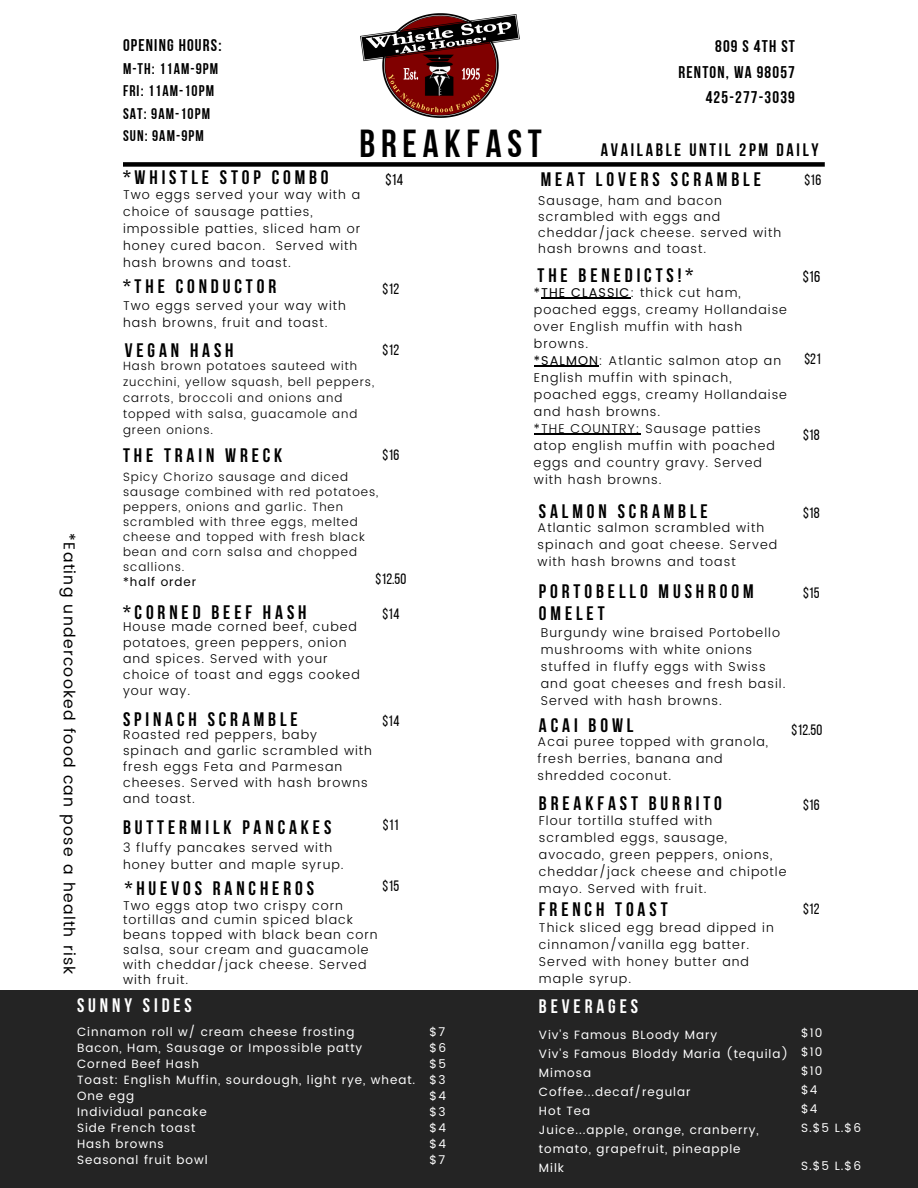
<style>
.page{position:relative;width:918px;height:1188px;background:#fff}
.page>*{position:absolute;margin:0;border:0;box-sizing:border-box;transform-origin:0 0}
.t1{font:39px "Bebas Neue Cyrillic";letter-spacing:.15em;color:#000}
.t2{font:700 19.5px/21.3px "Bebas Neue";letter-spacing:.2em;color:#000}
.t3{font:700 19.5px "Bebas Neue";letter-spacing:.2em;color:#fff}
.t4{font:18px "Bebas Neue Cyrillic";letter-spacing:.15em;color:#000}
.t5{font:16.95px/25.3px "Bebas Neue Cyrillic";letter-spacing:.07em;color:#000;text-align:right}
.t6{font:15.75px "Poppins";letter-spacing:.08em;color:#000}
.t7{font:15.75px "Bebas Neue";color:#000}
.t8{font:15.45px/22.5px "Bebas Neue Cyrillic";letter-spacing:.07em;color:#000}
.t9{font:15px "Bebas Neue";color:#000}
.t10{font:300 12.75px/17px "Poppins";letter-spacing:.08em;color:#000}
.t11{font:12px/19px "Poppins";letter-spacing:.08em;color:#fff}
.t12{font:300 12px/15px "Poppins";letter-spacing:.08em;color:#000}
.t13{font:12px "Poppins";letter-spacing:.08em;color:#000}
.s1{font-weight:400}
</style>
<div class="page">
<div style="left:0;top:991px;width:918px;height:197px;background:#242424"></div>
<img style="left:360px;top:14px;width:160px;height:103px">
<div style="left:123px;top:162px;width:702px;height:5px;background:#000"></div>
<hr style="left:541px;top:298px;width:90px;height:1px;background:#000">
<hr style="left:534px;top:366px;width:65px;height:1px;background:#000">
<hr style="left:534px;top:434px;width:107px;height:1px;background:#000">
<p class="t6" style="left:79px;top:533px;width:442px;rotate:90deg">*Eating undercooked food can pose a health risk</p>
<h5 class="t5" style="left:123px;top:34px;width:100px">OPENING HOURS:</h5>
<h5 class="t8" style="left:123px;top:59px;width:97px">M-TH: 11AM-9PM<br>FRI: 11AM-10PM<br>SAT: 9AM-10PM<br>SUN: 9AM-9PM</h5>
<h1 class="t2" style="left:123px;top:168px;width:207px">*WHISTLE STOP COMBO</h1>
<h3 class="t7" style="left:386px;top:173px;width:19px">$14</h3>
<h4 class="t10" style="left:123px;top:186px;width:239px">Two eggs served your way with a choice of sausage patties, impossible patties, sliced ham or honey cured bacon. Served with hash browns and toast.</h4>
<h5 class="t5" style="left:679px;top:35px;width:118px">809 S 4TH ST<br>RENTON, WA 98057<br>425-277-3039</h5>
<p class="t1" style="left:359px;top:128px;width:184px">BREAKFAST</p>
<p class="t4" style="left:601px;top:143px;width:219px">AVAILABLE UNTIL 2PM DAILY</p>
<p class="t2" style="left:541px;top:171px;width:222px">MEAT LOVERS SCRAMBLE</p>
<p class="t9" style="left:804px;top:174px;width:18px">$16</p>
<p class="t10" style="left:538px;top:193px;width:244px;line-height:15.9px">Sausage, ham and bacon scrambled with eggs and cheddar/jack cheese. served with hash browns and toast.</p>
<h4 class="t2" style="left:538px;top:266px;width:157px">THE BENEDICTS!*</h4>
<p class="t7" style="left:803px;top:270px;width:19px">$16</p>
<h5 class="t2" style="left:123px;top:278px;width:155px">*THE CONDUCTOR</h5>
<h4 class="t9" style="left:383px;top:283px;width:18px">$12</h4>
<p class="t10" style="left:123px;top:297px;width:224px">Two eggs served your way with hash browns, fruit and toast.</p>
<p class="t10" style="left:534px;top:284px;width:255px"><span class="s1">*THE CLASSIC</span>: thick cut ham, poached eggs, creamy Hollandaise over English muffin with hash browns.</p>
<p class="t10" style="left:534px;top:352px;width:255px"><span class="s1">*SALMON</span>: Atlantic salmon atop an<br>English muffin with spinach, poached eggs, creamy Hollandaise and hash browns.</p>
<p class="t10" style="left:534px;top:420px;width:242px">*THE COUNTRY: Sausage patties atop english muffin with poached eggs and country gravy. Served with hash browns.</p>
<p class="t2" style="left:125px;top:341px;width:110px">VEGAN HASH</p>
<p class="t9" style="left:383px;top:344px;width:18px">$12</p>
<p class="t12" style="left:123px;top:358px;width:253px;line-height:16px">Hash brown potatoes sauteed with zucchini, yellow squash, bell peppers, carrots, broccoli and onions and topped with salsa, guacamole and green onions.</p>
<p class="t9" style="left:805px;top:352px;width:18px">$21</p>
<p class="t9" style="left:803px;top:429px;width:18px">$18</p>
<h2 class="t2" style="left:123px;top:447px;width:161px">THE TRAIN WRECK</h2>
<p class="t9" style="left:383px;top:448px;width:18px">$16</p>
<h4 class="t12" style="left:123px;top:470px;width:257px">Spicy Chorizo sausage and diced sausage combined with red potatoes, peppers, onions and garlic. Then scrambled with three eggs, melted cheese and topped with fresh black bean and corn salsa and chopped scallions.</h4>
<p class="t13" style="left:123px;top:575px;width:75px">*half order</p>
<p class="t9" style="left:376px;top:573px;width:32px">$12.50</p>
<p class="t2" style="left:539px;top:502px;width:170px">SALMON SCRAMBLE</p>
<p class="t9" style="left:803px;top:507px;width:18px">$18</p>
<p class="t10" style="left:538px;top:519px;width:241px">Atlantic salmon scrambled with spinach and goat cheese. Served with hash browns and toast</p>
<h5 class="t2" style="left:539px;top:583px;width:216px">PORTOBELLO MUSHROOM<br>OMELET</h5>
<p class="t9" style="left:803px;top:586px;width:18px">$15</p>
<p class="t2" style="left:123px;top:603px;width:185px">*CORNED BEEF HASH</p>
<p class="t9" style="left:383px;top:608px;width:18px">$14</p>
<p class="t10" style="left:123px;top:619px;width:238px;line-height:15.9px">House made corned beef, cubed potatoes, green peppers, onion and spices. Served with your choice of toast and eggs cooked your way.</p>
<h4 class="t10" style="left:541px;top:624px;width:246px">Burgundy wine braised Portobello mushrooms with white onions stuffed in fluffy eggs with Swiss and goat cheeses and fresh basil.<br>Served with hash browns.</h4>
<h4 class="t2" style="left:123px;top:711px;width:176px">SPINACH SCRAMBLE</h4>
<p class="t10" style="left:123px;top:726px;width:251px;line-height:15.9px">Roasted red peppers, baby spinach and garlic scrambled with fresh eggs Feta and Parmesan cheeses. Served with hash browns and toast.</p>
<h2 class="t2" style="left:123px;top:819px;width:210px">BUTTERMILK PANCAKES</h2>
<p class="t10" style="left:123px;top:839px;width:222px">3 fluffy pancakes served with honey butter and maple syrup.</p>
<p class="t9" style="left:383px;top:714px;width:18px">$14</p>
<h4 class="t9" style="left:383px;top:819px;width:17px">$11</h4>
<p class="t9" style="left:383px;top:880px;width:18px">$15</p>
<p class="t2" style="left:125px;top:880px;width:191px">*HUEVOS RANCHEROS</p>
<p class="t10" style="left:123px;top:898px;width:256px;line-height:14.9px">Two eggs atop two crispy corn tortillas and cumin spiced black beans topped with black bean corn salsa, sour cream and guacamole with cheddar/jack cheese. Served with fruit.</p>
<p class="t2" style="left:539px;top:717px;width:96px">ACAI BOWL</p>
<p class="t10" style="left:538px;top:733px;width:232px">Acai puree topped with granola, fresh berries, banana and shredded coconut.</p>
<p class="t9" style="left:792px;top:723px;width:32px">$12.50</p>
<p class="t2" style="left:539px;top:795px;width:184px">BREAKFAST BURRITO</p>
<h4 class="t10" style="left:539px;top:812px;width:249px">Flour tortilla stuffed with scrambled eggs, sausage, avocado, green peppers, onions, cheddar/jack cheese and chipotle mayo. Served with fruit.</h4>
<p class="t9" style="left:803px;top:798px;width:18px">$16</p>
<h6 class="t2" style="left:539px;top:900px;width:130px">FRENCH TOAST</h6>
<p class="t9" style="left:803px;top:903px;width:18px">$12</p>
<p class="t10" style="left:539px;top:920px;width:236px">Thick sliced egg bread dipped in cinnamon/vanilla egg batter.<br>Served with honey butter and maple syrup.</p>
<h4 class="t3" style="left:77px;top:998px;width:116px">SUNNY SIDES</h4>
<p class="t11" style="left:77px;top:1022px;width:279px">Cinnamon roll w/ cream cheese frosting</p>
<p class="t11" style="left:77px;top:1038px;width:287px">Bacon, Ham, Sausage or Impossible patty</p>
<p class="t11" style="left:77px;top:1054px;width:123px">Corned Beef Hash</p>
<h4 class="t11" style="left:77px;top:1070px;width:340px">Toast: English Muffin, sourdough, light rye, wheat.</h4>
<p class="t11" style="left:77px;top:1086px;width:59px">One egg</p>
<h4 class="t11" style="left:77px;top:1102px;width:131px">Individual pancake</h4>
<p class="t11" style="left:77px;top:1118px;width:120px">Side French toast</p>
<p class="t11" style="left:77px;top:1134px;width:88px">Hash browns</p>
<p class="t11" style="left:77px;top:1150px;width:132px">Seasonal fruit bowl</p>
<p class="t11" style="left:430px;top:1022px;width:17px">$7</p>
<p class="t11" style="left:430px;top:1038px;width:18px">$6</p>
<h4 class="t11" style="left:430px;top:1054px;width:18px">$5</h4>
<p class="t11" style="left:430px;top:1070px;width:17px">$3</p>
<p class="t11" style="left:430px;top:1086px;width:18px">$4</p>
<h4 class="t11" style="left:430px;top:1102px;width:17px">$3</h4>
<p class="t11" style="left:430px;top:1118px;width:18px">$4</p>
<p class="t11" style="left:430px;top:1134px;width:18px">$4</p>
<h4 class="t11" style="left:430px;top:1150px;width:17px">$7</h4>
<p class="t3" style="left:539px;top:999px;width:101px">BEVERAGES</p>
<p class="t11" style="left:539px;top:1025px;width:180px">Viv's Famous BLoody Mary</p>
<h4 class="t11" style="left:539px;top:1044px;width:251px">Viv's Famous Bloddy Maria (tequila)</h4>
<p class="t11" style="left:539px;top:1063px;width:54px">Mimosa</p>
<p class="t11" style="left:539px;top:1082px;width:153px">Coffee...decaf/regular</p>
<p class="t11" style="left:539px;top:1101px;width:53px">Hot Tea</p>
<p class="t11" style="left:539px;top:1120px;width:221px">Juice...apple, orange, cranberry, tomato, grapefruit, pineapple</p>
<p class="t11" style="left:539px;top:1158px;width:27px">Milk</p>
<p class="t11" style="left:801px;top:1023px;width:23px">$10</p>
<p class="t11" style="left:801px;top:1042px;width:23px">$10</p>
<p class="t11" style="left:801px;top:1061px;width:23px">$10</p>
<p class="t11" style="left:801px;top:1080px;width:18px">$4</p>
<p class="t11" style="left:801px;top:1099px;width:18px">$4</p>
<p class="t11" style="left:801px;top:1118px;width:61px">S.$5 L.$6</p>
<p class="t11" style="left:801px;top:1156px;width:61px">S.$5 L.$6</p>
</div>
